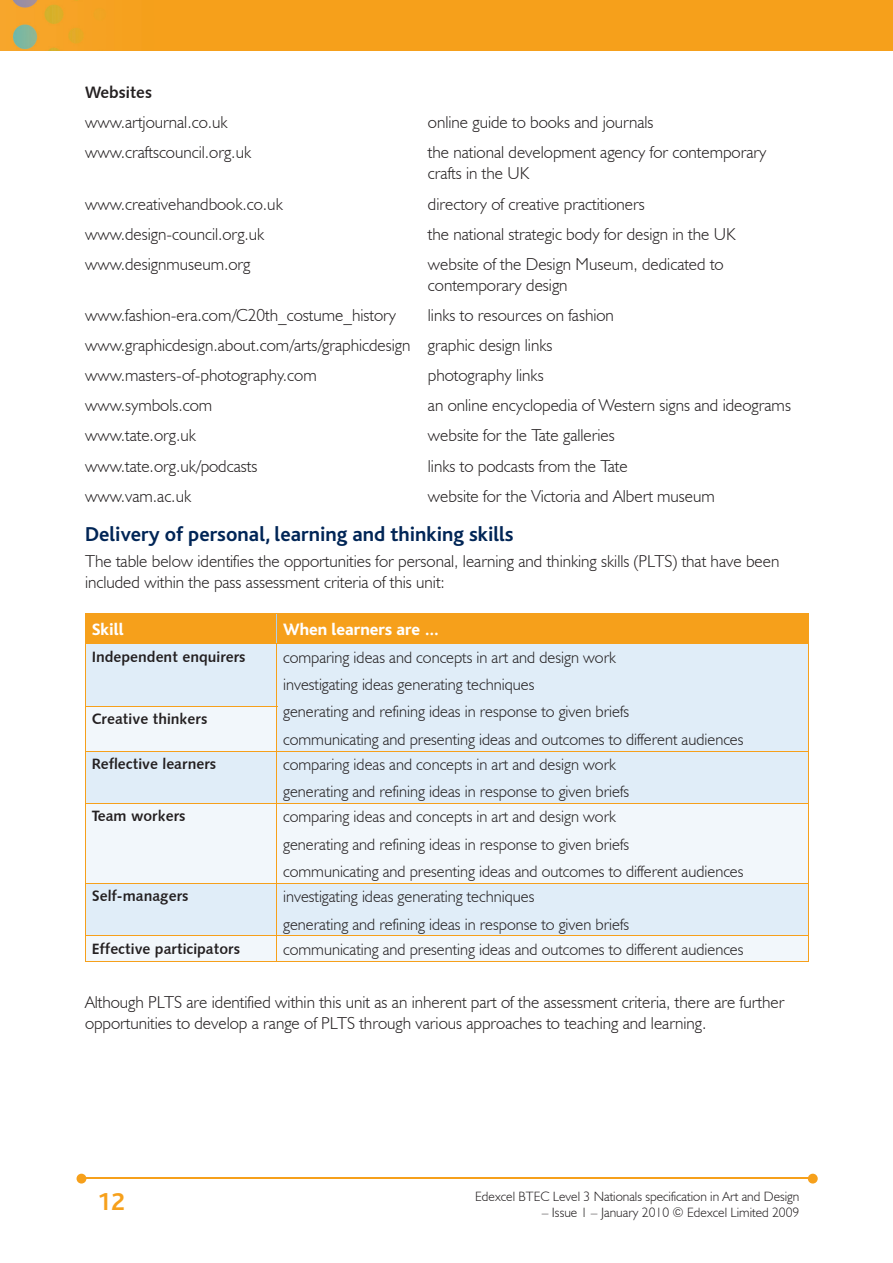
<style>
.page{position:relative;width:893px;height:1263px;background:#fff}
.page>*{position:absolute;margin:0;border:0;box-sizing:border-box;transform-origin:0 0}
.t1{font:700 25.5px "Bliss";color:#f6a01b}
.t2{font:700 21px "Bliss";color:#002556}
.t3{font:300 17.25px/21px "Humanist 521 BT";color:#231f20}
.t4{font:800 17.25px "Bliss";color:#fff}
.t5{font:300 16.5px/27.3px "Humanist 521 BT";color:#231f20}
.t6{font:16.5px "Humanist 531 BT Bold A";color:#231f20}
.t7{font:15px "Humanist 531 BT Bold A";color:#231f20}
.t8{font:300 13.5px "Humanist 521 BT";color:#231f20}
</style>
<div class="page">
<img style="left:0;top:0;width:893px;height:51px">
<hr style="left:82px;top:1178px;width:728px;height:1px;background:#f6a01b">
<svg style="left:808px;top:1174px;width:10px;height:9px"></svg>
<svg style="left:77px;top:1174px;width:9px;height:9px"></svg>
<div style="left:86px;top:614px;width:722px;height:30px;background:#f6a01b"></div>
<div style="left:86px;top:645px;width:722px;height:61px;background:#e0edf8"></div>
<svg style="left:86px;top:706px;width:722px;height:255px;fill:#e0edf8"></svg>
<hr style="left:276px;top:614px;width:1px;height:30px;background:#accfed">
<hr style="left:85px;top:614px;width:1px;height:30px;background:#f6a01b">
<hr style="left:808px;top:614px;width:1px;height:30px;background:#f6a01b">
<hr style="left:85px;top:613px;width:192px;height:1px;background:#f6a01b">
<hr style="left:277px;top:613px;width:532px;height:1px;background:#f6a01b">
<hr style="left:85px;top:644px;width:1px;height:62px;background:#f6a01b">
<hr style="left:85px;top:644px;width:192px;height:1px;background:#f6a01b">
<hr style="left:276px;top:644px;width:1px;height:62px;background:#f6a01b">
<hr style="left:808px;top:644px;width:1px;height:62px;background:#f6a01b">
<hr style="left:808px;top:706px;width:1px;height:45px;background:#f6a01b">
<hr style="left:277px;top:644px;width:532px;height:1px;background:#f6a01b">
<hr style="left:85px;top:707px;width:1px;height:44px;background:#f6a01b">
<hr style="left:85px;top:706px;width:192px;height:1px;background:#f6a01b">
<hr style="left:276px;top:707px;width:1px;height:44px;background:#f6a01b">
<hr style="left:85px;top:751px;width:1px;height:52px;background:#f6a01b">
<hr style="left:85px;top:751px;width:192px;height:1px;background:#f6a01b">
<hr style="left:276px;top:751px;width:1px;height:52px;background:#f6a01b">
<hr style="left:808px;top:751px;width:1px;height:52px;background:#f6a01b">
<hr style="left:277px;top:751px;width:532px;height:1px;background:#f6a01b">
<hr style="left:85px;top:804px;width:1px;height:79px;background:#f6a01b">
<hr style="left:85px;top:803px;width:192px;height:1px;background:#f6a01b">
<hr style="left:276px;top:804px;width:1px;height:79px;background:#f6a01b">
<hr style="left:808px;top:804px;width:1px;height:79px;background:#f6a01b">
<hr style="left:277px;top:803px;width:532px;height:1px;background:#f6a01b">
<hr style="left:85px;top:884px;width:1px;height:51px;background:#f6a01b">
<hr style="left:85px;top:883px;width:192px;height:1px;background:#f6a01b">
<hr style="left:276px;top:884px;width:1px;height:51px;background:#f6a01b">
<hr style="left:808px;top:884px;width:1px;height:51px;background:#f6a01b">
<hr style="left:277px;top:883px;width:532px;height:1px;background:#f6a01b">
<hr style="left:85px;top:961px;width:192px;height:1px;background:#f6a01b">
<svg style="left:85px;top:936px;width:1px;height:25px"></svg>
<hr style="left:85px;top:935px;width:192px;height:1px;background:#f6a01b">
<hr style="left:277px;top:961px;width:532px;height:1px;background:#f6a01b">
<svg style="left:276px;top:936px;width:1px;height:25px"></svg>
<svg style="left:808px;top:936px;width:1px;height:25px"></svg>
<hr style="left:277px;top:935px;width:532px;height:1px;background:#f6a01b">
<p class="t6" style="left:85px;top:82px;width:69px">Websites</p>
<p class="t3" style="left:85px;top:112px;width:144px">www.artjournal.co.uk</p>
<p class="t3" style="left:428px;top:112px;width:227px">online guide to books and journals</p>
<p class="t3" style="left:85px;top:142px;width:168px">www.craftscouncil.org.uk</p>
<p class="t3" style="left:428px;top:142px;width:340px">the national development agency for contemporary crafts in the UK</p>
<p class="t3" style="left:85px;top:193px;width:199px">www.creativehandbook.co.uk</p>
<p class="t3" style="left:428px;top:193px;width:218px">directory of creative practitioners</p>
<p class="t3" style="left:85px;top:223px;width:181px">www.design-council.org.uk</p>
<p class="t3" style="left:428px;top:223px;width:309px">the national strategic body for design in the UK</p>
<p class="t3" style="left:85px;top:253px;width:167px">www.designmuseum.org</p>
<p class="t3" style="left:428px;top:253px;width:297px">website of the Design Museum, dedicated to contemporary design</p>
<p class="t3" style="left:85px;top:304px;width:313px">www.fashion-era.com/C20th_costume_history</p>
<p class="t3" style="left:85px;top:300px;width:530px;line-height:30.2px;text-indent:343px">links to resources on fashion www.graphicdesign.about.com/arts/graphicdesign graphic design links www.masters-of-photography.com</p>
<p class="t3" style="left:428px;top:364px;width:117px">photography links</p>
<p class="t3" style="left:85px;top:395px;width:129px">www.symbols.com</p>
<p class="t3" style="left:428px;top:395px;width:365px">an online encyclopedia of Western signs and ideograms</p>
<p class="t3" style="left:85px;top:425px;width:112px">www.tate.org.uk</p>
<p class="t3" style="left:428px;top:425px;width:188px">website for the Tate galleries</p>
<p class="t3" style="left:85px;top:455px;width:174px">www.tate.org.uk/podcasts</p>
<p class="t3" style="left:428px;top:455px;width:201px">links to podcasts from the Tate</p>
<p class="t3" style="left:85px;top:485px;width:108px">www.vam.ac.uk</p>
<p class="t3" style="left:428px;top:485px;width:288px">website for the Victoria and Albert museum</p>
<p class="t2" style="left:85px;top:523px;width:430px">Delivery of personal, learning and thinking skills</p>
<p class="t3" style="left:85px;top:550px;width:696px">The table below identifies the opportunities for personal, learning and thinking skills (PLTS) that have been included within the pass assessment criteria of this unit:</p>
<p class="t4" style="left:92px;top:621px;width:33px">Skill</p>
<p class="t4" style="left:283px;top:621px;width:158px">When learners are …</p>
<p class="t7" style="left:92px;top:647px;width:155px">Independent enquirers</p>
<p class="t5" style="left:283px;top:643px;width:462px">comparing ideas and concepts in art and design work<br>investigating ideas generating techniques<br>generating and refining ideas in response to given briefs<br>communicating and presenting ideas and outcomes to different audiences</p>
<p class="t7" style="left:92px;top:710px;width:117px">Creative thinkers</p>
<p class="t7" style="left:92px;top:754px;width:126px">Reflective learners</p>
<p class="t5" style="left:283px;top:750px;width:347px">comparing ideas and concepts in art and design work generating and refining ideas in response to given briefs</p>
<p class="t7" style="left:92px;top:807px;width:95px">Team workers</p>
<p class="t5" style="left:283px;top:803px;width:462px">comparing ideas and concepts in art and design work<br>generating and refining ideas in response to given briefs<br>communicating and presenting ideas and outcomes to different audiences</p>
<p class="t7" style="left:92px;top:887px;width:98px">Self-managers</p>
<p class="t5" style="left:283px;top:883px;width:347px">investigating ideas generating techniques<br>generating and refining ideas in response to given briefs</p>
<p class="t7" style="left:92px;top:939px;width:150px">Effective participators</p>
<p class="t5" style="left:283px;top:935px;width:462px">communicating and presenting ideas and outcomes to different audiences</p>
<p class="t3" style="left:85px;top:992px;width:701px">Although PLTS are identified within this unit as an inherent part of the assessment criteria, there are further opportunities to develop a range of PLTS through various approaches to teaching and learning.</p>
<h1 class="t1" style="left:97px;top:1189px;width:29px">12</h1>
<p class="t8" style="left:475px;top:1188px;width:326px">Edexcel BTEC Level 3 Nationals specification in Art and Design</p>
<p class="t8" style="left:542px;top:1204px;width:259px">– Issue 1 – January 2010 © Edexcel Limited 2009</p>
</div>
